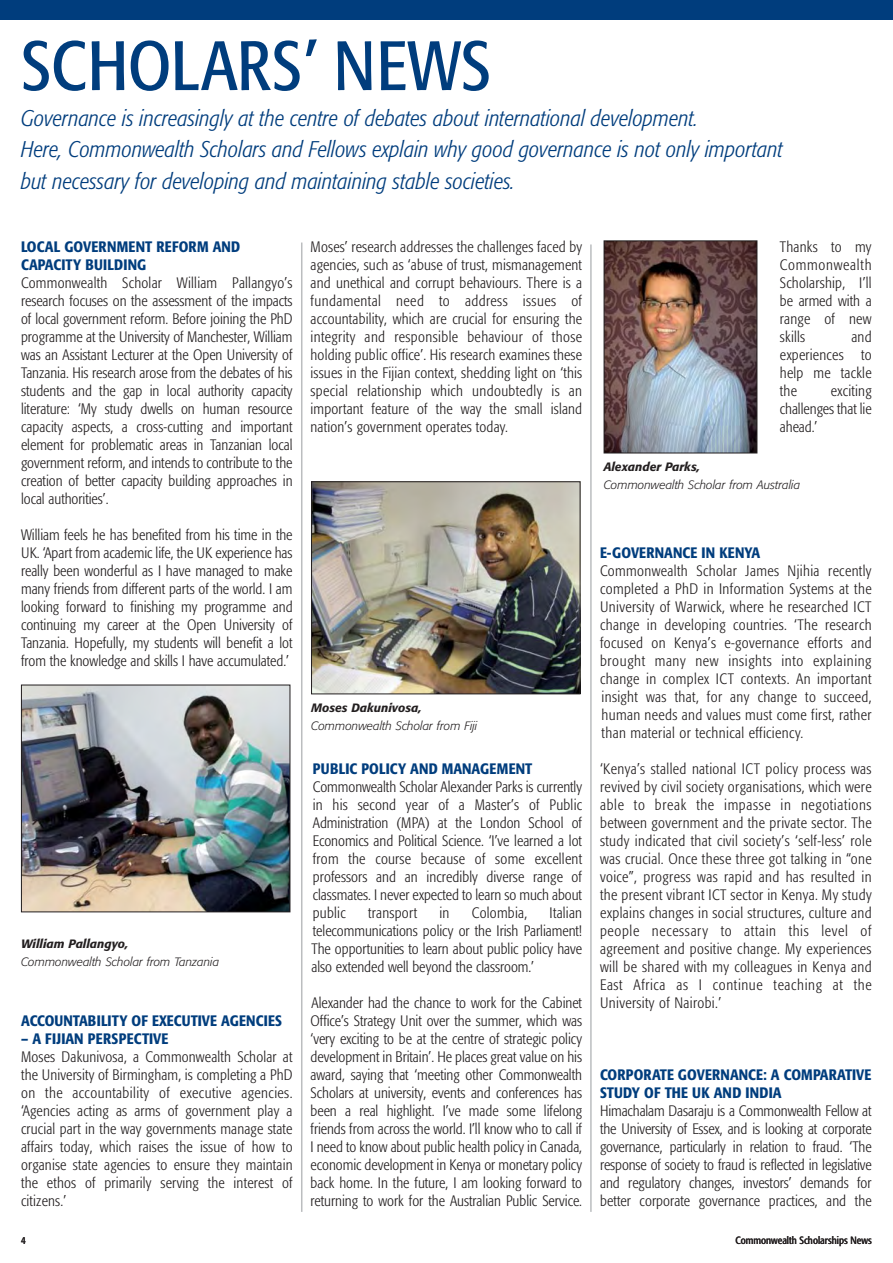
<style>
.page{position:relative;width:893px;height:1263px;background:#fff}
.page>*{position:absolute;margin:0;border:0;box-sizing:border-box;transform-origin:0 0}
.t1{font:condensed 69px "Formata";letter-spacing:.005em;color:#003d7d}
.t2{font:italic 300 condensed 22.5px/31.5px "Formata";color:#003d7d}
.t3{font:300 condensed 15px/18px "Formata";letter-spacing:.01em;color:#231f20;text-align:justify}
.t4{font:500 condensed 15px/18px "Formata";letter-spacing:.01em;color:#003d7d}
.t5{font:italic 300 12px "Formata";color:#231f20}
.t6{font:italic 500 12px "Formata";color:#231f20}
.t7{font:condensed 10.5px "Formata";color:#231f20}
</style>
<div class="page">
<div style="left:0;top:0;width:893px;height:19px;background:#003d7d"></div>
<hr style="left:301px;top:243px;width:1px;height:969px;background:#bbbdbf">
<hr style="left:590px;top:244px;width:2px;height:968px;background:#bbbdbf">
<img style="left:23px;top:687px;width:265px;height:223px">
<div style="left:21px;top:685px;width:269px;height:227px;border:1px solid #231f20"></div>
<img style="left:313px;top:483px;width:265px;height:209px">
<div style="left:311px;top:481px;width:269px;height:213px;border:1px solid #231f20"></div>
<img style="left:606px;top:242px;width:149px;height:209px">
<div style="left:604px;top:240px;width:153px;height:213px;border:1px solid #231f20"></div>
<h1 class="t1" style="left:21px;top:37px;width:471px">SCHOLARS’ NEWS</h1>
<p class="t2" style="left:21px;top:104px;width:763px">Governance is increasingly at the centre of debates about international development.<br>Here, Commonwealth Scholars and Fellows explain why good governance is not only important but necessary for developing and maintaining stable societies.</p>
<p class="t4" style="left:21px;top:239px;width:221px">LOCAL GOVERNMENT REFORM AND<br>CAPACITY BUILDING</p>
<p class="t3" style="left:21px;top:275px;width:273px">Commonwealth Scholar William Pallangyo’s research focuses on the assessment of the impacts of local government reform. Before joining the PhD programme at the University of Manchester, William was an Assistant Lecturer at the Open University of Tanzania. His research arose from the debates of his students and the gap in local authority capacity literature: ‘My study dwells on human resource capacity aspects, a cross-cutting and important element for problematic areas in Tanzanian local government reform, and intends to contribute to the creation of better capacity building approaches in local authorities’.</p>
<p class="t3" style="left:21px;top:527px;width:273px">William feels he has benefited from his time in the UK. ‘Apart from academic life, the UK experience has really been wonderful as I have managed to make many friends from different parts of the world. I am looking forward to finishing my programme and continuing my career at the Open University of Tanzania. Hopefully, my students will benefit a lot from the knowledge and skills I have accumulated.’</p>
<p class="t6" style="left:21px;top:938px;width:109px">William Pallangyo,</p>
<p class="t5" style="left:21px;top:956px;width:200px">Commonwealth Scholar from Tanzania</p>
<p class="t4" style="left:21px;top:1013px;width:263px">ACCOUNTABILITY OF EXECUTIVE AGENCIES</p>
<p class="t4" style="left:21px;top:1031px;width:149px">– A FIJIAN PERSPECTIVE</p>
<p class="t3" style="left:21px;top:1049px;width:273px">Moses Dakunivosa, a Commonwealth Scholar at the University of Birmingham, is completing a PhD on the accountability of executive agencies. ‘Agencies acting as arms of government play a crucial part in the way governments manage state affairs today, which raises the issue of how to organise state agencies to ensure they maintain the ethos of primarily serving the interest of citizens.’</p>
<p class="t3" style="left:311px;top:239px;width:273px">Moses’ research addresses the challenges faced by agencies, such as ‘abuse of trust, mismanagement and unethical and corrupt behaviours. There is a fundamental need to address issues of accountability, which are crucial for ensuring the integrity and responsible behaviour of those holding public office’. His research examines these issues in the Fijian context, shedding light on ‘this special relationship which undoubtedly is an important feature of the way the small island nation’s government operates today.</p>
<p class="t3" style="left:780px;top:239px;width:93px">Thanks to my Commonwealth Scholarship, I’ll be armed with a range of new skills</p>
<p class="t3" style="left:780px;top:329px;width:93px;text-indent:72px">and experiences to help me tackle the</p>
<p class="t3" style="left:780px;top:383px;width:93px;text-indent:51px">exciting challenges that lie ahead.’</p>
<p class="t6" style="left:604px;top:462px;width:98px">Alexander Parks,</p>
<p class="t5" style="left:604px;top:480px;width:198px">Commonwealth Scholar from Australia</p>
<p class="t6" style="left:311px;top:703px;width:112px">Moses Dakunivosa,</p>
<p class="t5" style="left:311px;top:721px;width:168px">Commonwealth Scholar from Fiji</p>
<p class="t4" style="left:313px;top:761px;width:221px">PUBLIC POLICY AND MANAGEMENT</p>
<p class="t3" style="left:313px;top:779px;width:271px">Commonwealth Scholar Alexander Parks is currently in his second year of a Master’s of Public Administration (MPA) at the London School of Economics and Political Science. ‘I’ve learned a lot from the course because of some excellent professors and an incredibly diverse range of classmates. I never expected to learn so much about public</p>
<p class="t3" style="left:368px;top:905px;width:50px">transport</p>
<p class="t3" style="left:440px;top:905px;width:11px">in</p>
<p class="t3" style="left:472px;top:905px;width:57px">Colombia,</p>
<p class="t3" style="left:311px;top:905px;width:272px;text-indent:238px">Italian telecommunications policy or the Irish Parliament!<br>The opportunities to learn about public policy have also extended well beyond the classroom.’</p>
<p class="t3" style="left:311px;top:995px;width:273px">Alexander had the chance to work for the Cabinet Office’s Strategy Unit over the summer, which was ‘very exciting to be at the centre of strategic policy development in Britain’. He places great value on his award, saying that ‘meeting other Commonwealth Scholars at university, events and conferences has been a real highlight. I’ve made some lifelong friends from across the world. I’ll know who to call if I need to know about public health policy in Canada, economic development in Kenya or monetary policy back home. In the future, I am looking forward to returning to work for the Australian Public Service.</p>
<p class="t4" style="left:600px;top:545px;width:162px">E-GOVERNANCE IN KENYA</p>
<p class="t3" style="left:600px;top:563px;width:273px">Commonwealth Scholar James Njihia recently completed a PhD in Information Systems at the University of Warwick, where he researched ICT change in developing countries. ‘The research focused on Kenya’s e-governance efforts and brought many new insights into explaining change in complex ICT contexts. An important insight was that, for any change to succeed, human needs and values must come first, rather than material or technical efficiency.</p>
<p class="t3" style="left:600px;top:761px;width:273px">‘Kenya’s stalled national ICT policy process was revived by civil society organisations, which were able to break the impasse in negotiations between government and the private sector. The study indicated that civil society’s ‘self-less’ role was crucial. Once these three got talking in “one voice”, progress was rapid and has resulted in the present vibrant ICT sector in Kenya. My study explains changes in social structures, culture and people necessary to attain this level of agreement and positive change. My experiences will be shared with my colleagues in Kenya and East Africa as I continue teaching at the University of Nairobi.’</p>
<p class="t4" style="left:600px;top:1067px;width:273px">CORPORATE GOVERNANCE: A COMPARATIVE<br>STUDY OF THE UK AND INDIA</p>
<p class="t3" style="left:600px;top:1103px;width:273px">Himachalam Dasaraju is a Commonwealth Fellow at the University of Essex, and is looking at corporate governance, particularly in relation to fraud. ‘The response of society to fraud is reflected in legislative and regulatory changes, investors’ demands for better corporate governance practices, and the</p>
<p class="t7" style="left:21px;top:1236px;width:6px">4</p>
<p class="t7" style="left:735px;top:1236px;width:138px">Commonwealth Scholarships News</p>
</div>
